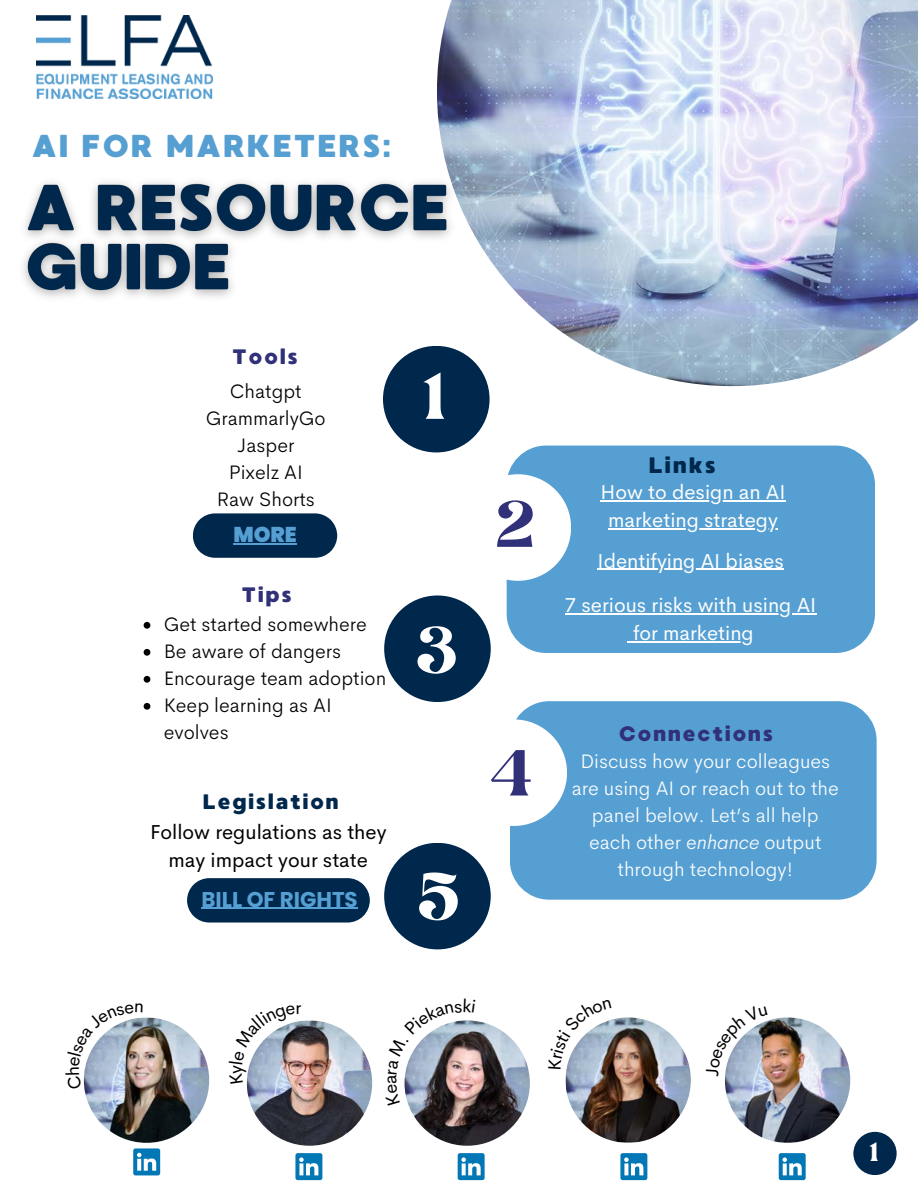
<style>
.page{position:relative;width:918px;height:1188px;background:#fff}
.page>*{position:absolute;margin:0;border:0;box-sizing:border-box;transform-origin:0 0}
.t1{font:52.2px "Brasika Display";color:#fff}
.t2{font:52.2px "Brasika Display";color:#313179}
.t3{font:31.65px "MADE Waffle Soft";letter-spacing:.05em;color:#569fd3}
.t4{font:22.35px "MADE Waffle Soft";letter-spacing:.075em;color:#00274c}
.t5{font:700 21.45px "Poppins";color:#569fd3}
.t6{font:900 21.45px "Poppins";color:#569fd3}
.t7{font:21.15px "Brasika Display";color:#fff}
.t8{font:20.85px "MADE Waffle Soft";letter-spacing:.065em;color:#313179}
.t9{font:20.85px "MADE Waffle Soft";letter-spacing:.065em;color:#00274c}
.t10{font:20.25px/28.2px "Cerebri Sans";color:#fdfefd;text-align:center}
.t11{font:20.25px/28.2px "Cerebri Sans";color:#000;text-align:center}
.t12{font:300 19.8px/27px "Cerebri Sans";color:#000}
.t13{font:300 19.8px/27px "Cerebri Sans";color:#fdfefd;text-align:center}
.t14{font:18px "Cerebri Sans";color:#000}
.s1{font-style:italic}
</style>
<div class="page">
<img style="left:437px;top:0;width:481px;height:386px">
<img style="left:37px;top:16px;width:175px;height:83px">
<div style="left:510px;top:701px;width:367px;height:199px;background:#569fd3;border-radius:39px"></div>
<div style="left:507px;top:446px;width:368px;height:207px;background:#569fd3;border-radius:39px"></div>
<div style="left:383px;top:346px;width:107px;height:106px;background:#00274c;border-radius:50%"></div>
<svg style="left:144px;top:622px;width:6px;height:7px"></svg>
<svg style="left:144px;top:649px;width:6px;height:7px"></svg>
<svg style="left:144px;top:676px;width:6px;height:7px"></svg>
<svg style="left:144px;top:703px;width:6px;height:7px"></svg>
<div style="left:465px;top:474px;width:106px;height:107px;background:#fff;border-radius:50%"></div>
<div style="left:384px;top:595px;width:107px;height:107px;background:#00274c;border-radius:50%"></div>
<div style="left:461px;top:719px;width:106px;height:107px;background:#fff;border-radius:50%"></div>
<div style="left:384px;top:843px;width:107px;height:106px;background:#00274c;border-radius:50%"></div>
<svg style="left:193px;top:513px;width:144px;height:45px;background:#14385a"></svg>
<hr style="left:233px;top:543px;width:64px;height:2px;background:#569fd3">
<img style="left:247px;top:1020px;width:125px;height:126px;border-radius:50%">
<img style="left:725px;top:1017px;width:125px;height:126px;border-radius:50%">
<img style="left:565px;top:1017px;width:126px;height:126px;border-radius:50%">
<img style="left:84px;top:1017px;width:125px;height:126px;border-radius:50%">
<img style="left:405px;top:1020px;width:125px;height:126px;border-radius:50%">
<svg style="left:133px;top:1148px;width:27px;height:27px"></svg>
<img style="left:23px;top:170px;width:441px;height:140px">
<svg style="left:295px;top:1153px;width:27px;height:27px"></svg>
<svg style="left:458px;top:1153px;width:27px;height:27px"></svg>
<svg style="left:620px;top:1153px;width:27px;height:27px"></svg>
<svg style="left:779px;top:1153px;width:27px;height:27px"></svg>
<hr style="left:601px;top:500px;width:185px;height:2px;background:#fdfefd">
<hr style="left:608px;top:529px;width:170px;height:1px;background:#fdfefd">
<hr style="left:598px;top:569px;width:186px;height:1px;background:#fdfefd">
<svg style="left:187px;top:878px;width:183px;height:45px;background:#13385a"></svg>
<hr style="left:201px;top:908px;width:157px;height:1px;background:#569fd3">
<div style="left:853px;top:1132px;width:44px;height:43px;background:#00274c;border-radius:50%"></div>
<hr style="left:565px;top:613px;width:252px;height:1px;background:#fdfefd">
<hr style="left:633px;top:641px;width:121px;height:2px;background:#fdfefd">
<img style="left:83px;top:1017px;width:60px;height:73px">
<img style="left:246px;top:1021px;width:55px;height:63px">
<svg style="left:566px;top:1019px;width:46px;height:50px"></svg>
<svg style="left:405px;top:1020px;width:71px;height:54px"></svg>
<svg style="left:725px;top:1020px;width:43px;height:56px"></svg>
<p class="t3" style="left:32px;top:126px;width:361px">AI FOR MARKETERS:</p>
<p class="t8" style="left:232px;top:344px;width:67px">Tools</p>
<p class="t12" style="left:230px;top:378px;width:73px">Chatgpt</p>
<p class="t12" style="left:206px;top:405px;width:121px">GrammarlyGo</p>
<p class="t12" style="left:237px;top:432px;width:59px">Jasper</p>
<p class="t12" style="left:229px;top:459px;width:76px">Pixelz AI</p>
<p class="t12" style="left:217px;top:486px;width:99px">Raw Shorts</p>
<p class="t6" style="left:233px;top:520px;width:65px">MORE</p>
<p class="t8" style="left:242px;top:582px;width:52px">Tips</p>
<p class="t12" style="left:164px;top:610px;width:205px">Get started somewhere</p>
<p class="t12" style="left:164px;top:637px;width:179px">Be aware of dangers</p>
<p class="t12" style="left:164px;top:664px;width:224px">Encourage team adoption</p>
<p class="t12" style="left:164px;top:691px;width:170px">Keep learning as AI evolves</p>
<p class="t9" style="left:203px;top:790px;width:138px">Legislation</p>
<p class="t11" style="left:150px;top:817px;width:238px">Follow regulations as they may impact your state</p>
<p class="t5" style="left:201px;top:884px;width:158px">BILL OF RIGHTS</p>
<p class="t1" style="left:422px;top:356px;width:25px">1</p>
<p class="t1" style="left:415px;top:610px;width:43px">3</p>
<p class="t1" style="left:416px;top:857px;width:45px">5</p>
<p class="t2" style="left:494px;top:484px;width:43px">2</p>
<p class="t2" style="left:490px;top:733px;width:43px">4</p>
<p class="t4" style="left:649px;top:452px;width:69px">Links</p>
<p class="t10" style="left:601px;top:478px;width:187px">How to design an AI marketing strategy</p>
<p class="t10" style="left:598px;top:546px;width:188px">Identifying AI biases</p>
<p class="t10" style="left:565px;top:591px;width:253px">7 serious risks with using AI</p>
<p class="t10" style="left:633px;top:619px;width:122px">for marketing</p>
<p class="t8" style="left:619px;top:721px;width:156px">Connections</p>
<p class="t13" style="left:572px;top:747px;width:269px">Discuss how your colleagues are using AI or reach out to the panel below. Let’s all help each other e<span class="s1">nhance</span> output through technology!</p>
<p class="t14" style="left:378px;top:1084px;width:11px;rotate:-90deg">a</p>
<p class="t7" style="left:869px;top:1136px;width:11px">1</p>
</div>
